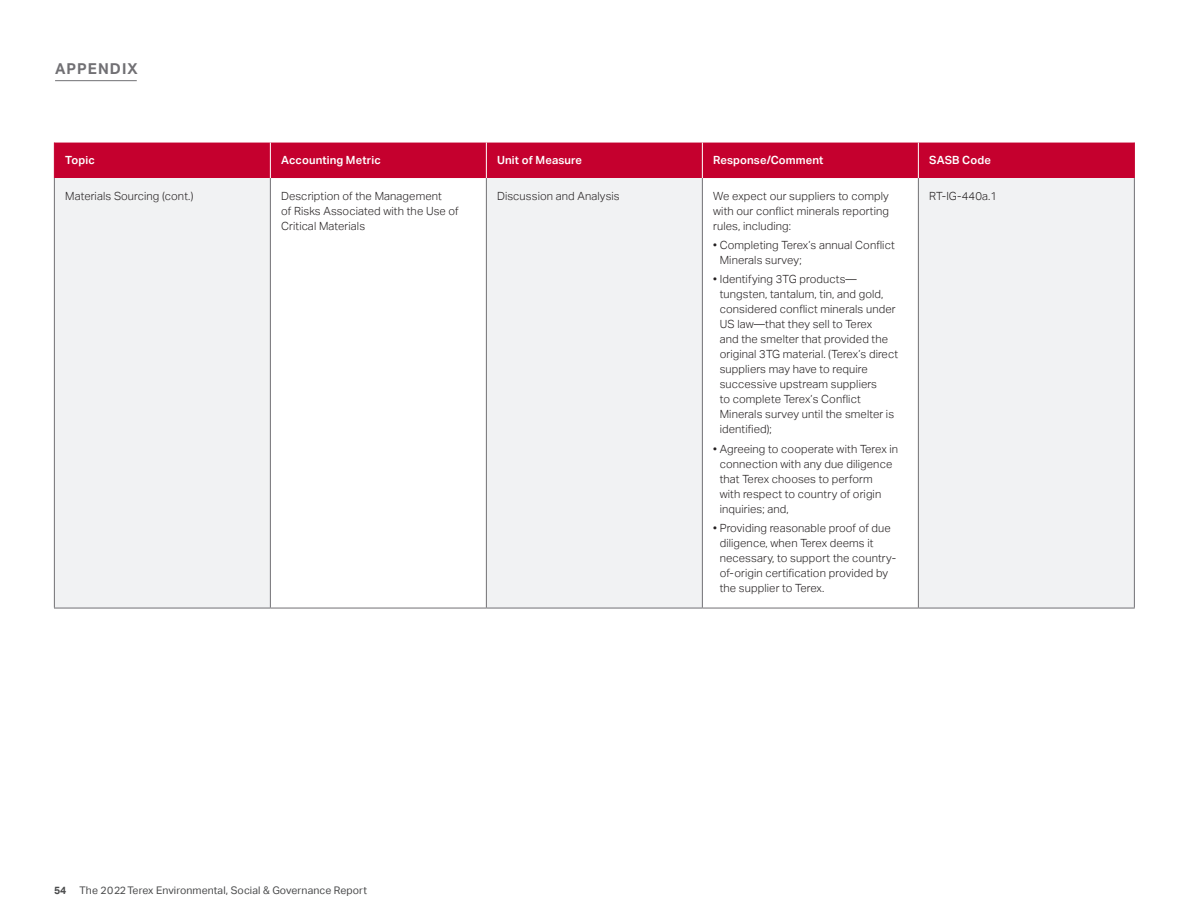
<style>
.page{position:relative;width:1188px;height:918px;background:#fff}
.page>*{position:absolute;margin:0;border:0;box-sizing:border-box;transform-origin:0 0}
.t1{font:700 15px "Aktiv Grotesk";letter-spacing:.07em;color:#717074}
.B1__Table_Copy{font:300 11.25px/15px "Aktiv Grotesk";letter-spacing:.01em;color:#231f20}
.H6__Table_Header{font:600 11.25px "Aktiv Grotesk";letter-spacing:.01em;color:#fff}
.t2{font:10.5px "Aktiv Grotesk";letter-spacing:.01em;color:#4b4c4d}
.s1{font-weight:700}
</style>
<div class="page">
<div style="left:55px;top:143px;width:1079px;height:35px;background:#c5002e"></div>
<svg style="left:55px;top:178px;width:1079px;height:430px;fill:#f1f2f3"></svg>
<hr style="left:270px;top:143px;width:1px;height:35px;background:#fff">
<hr style="left:486px;top:143px;width:1px;height:35px;background:#fff">
<hr style="left:702px;top:143px;width:1px;height:35px;background:#fff">
<hr style="left:918px;top:143px;width:1px;height:35px;background:#fff">
<hr style="left:54px;top:143px;width:1px;height:35px;background:#c5002e">
<hr style="left:1134px;top:143px;width:1px;height:35px;background:#c5002e">
<hr style="left:54px;top:178px;width:1px;height:430px;background:#717074">
<hr style="left:270px;top:178px;width:1px;height:430px;background:#717074">
<hr style="left:486px;top:178px;width:1px;height:430px;background:#717074">
<hr style="left:702px;top:178px;width:1px;height:430px;background:#717074">
<hr style="left:918px;top:178px;width:1px;height:430px;background:#717074">
<hr style="left:1134px;top:178px;width:1px;height:430px;background:#717074">
<hr style="left:54px;top:608px;width:216px;height:1px;background:#717074">
<hr style="left:270px;top:608px;width:216px;height:1px;background:#717074">
<hr style="left:486px;top:608px;width:216px;height:1px;background:#717074">
<hr style="left:702px;top:608px;width:216px;height:1px;background:#717074">
<hr style="left:918px;top:608px;width:217px;height:1px;background:#717074">
<hr style="left:55px;top:80px;width:82px;height:1px;background:#717074">
<h4 class="t1" style="left:55px;top:60px;width:84px">APPENDIX</h4>
<p class="H6__Table_Header" style="left:65px;top:154px;width:31px">Topic</p>
<p class="H6__Table_Header" style="left:281px;top:154px;width:101px">Accounting Metric</p>
<p class="H6__Table_Header" style="left:497px;top:154px;width:86px">Unit of Measure</p>
<p class="H6__Table_Header" style="left:713px;top:154px;width:112px">Response/Comment</p>
<p class="H6__Table_Header" style="left:929px;top:154px;width:63px">SASB Code</p>
<p class="B1__Table_Copy" style="left:65px;top:188px;width:130px">Materials Sourcing (cont.)</p>
<p class="B1__Table_Copy" style="left:281px;top:188px;width:179px">Description of the Management<br>of Risks Associated with the Use of<br>Critical Materials</p>
<p class="B1__Table_Copy" style="left:497px;top:188px;width:124px">Discussion and Analysis</p>
<p class="B1__Table_Copy" style="left:713px;top:188px;width:177px;text-align:justify">We expect our suppliers to comply with our conflict minerals reporting rules, including:</p>
<p class="B1__Table_Copy" style="left:720px;top:238px;width:177px;text-indent:-7px">• Completing Terex’s annual Conflict<br>Minerals survey;</p>
<p class="B1__Table_Copy" style="left:720px;top:272px;width:180px;text-indent:-7px">• Identifying 3TG products— tungsten, tantalum, tin, and gold, considered conflict minerals under<br>US law—that they sell to Terex<br>and the smelter that provided the original 3TG material. (Terex’s direct suppliers may have to require successive upstream suppliers<br>to complete Terex’s Conflict<br>Minerals survey until the smelter is identified);</p>
<p class="B1__Table_Copy" style="left:720px;top:441px;width:180px;text-indent:-7px">• Agreeing to cooperate with Terex in connection with any due diligence that Terex chooses to perform<br>with respect to country of origin inquiries; and,</p>
<p class="B1__Table_Copy" style="left:720px;top:520px;width:178px;text-indent:-7px">• Providing reasonable proof of due diligence, when Terex deems it necessary, to support the country&shy;of-origin certification provided by the supplier to Terex.</p>
<p class="B1__Table_Copy" style="left:929px;top:188px;width:69px">RT-IG-440a.1</p>
<p class="t2" style="left:54px;top:884px;width:315px"><span class="s1">54</span> The 2022 Terex Environmental, Social &amp; Governance Report</p>
</div>
